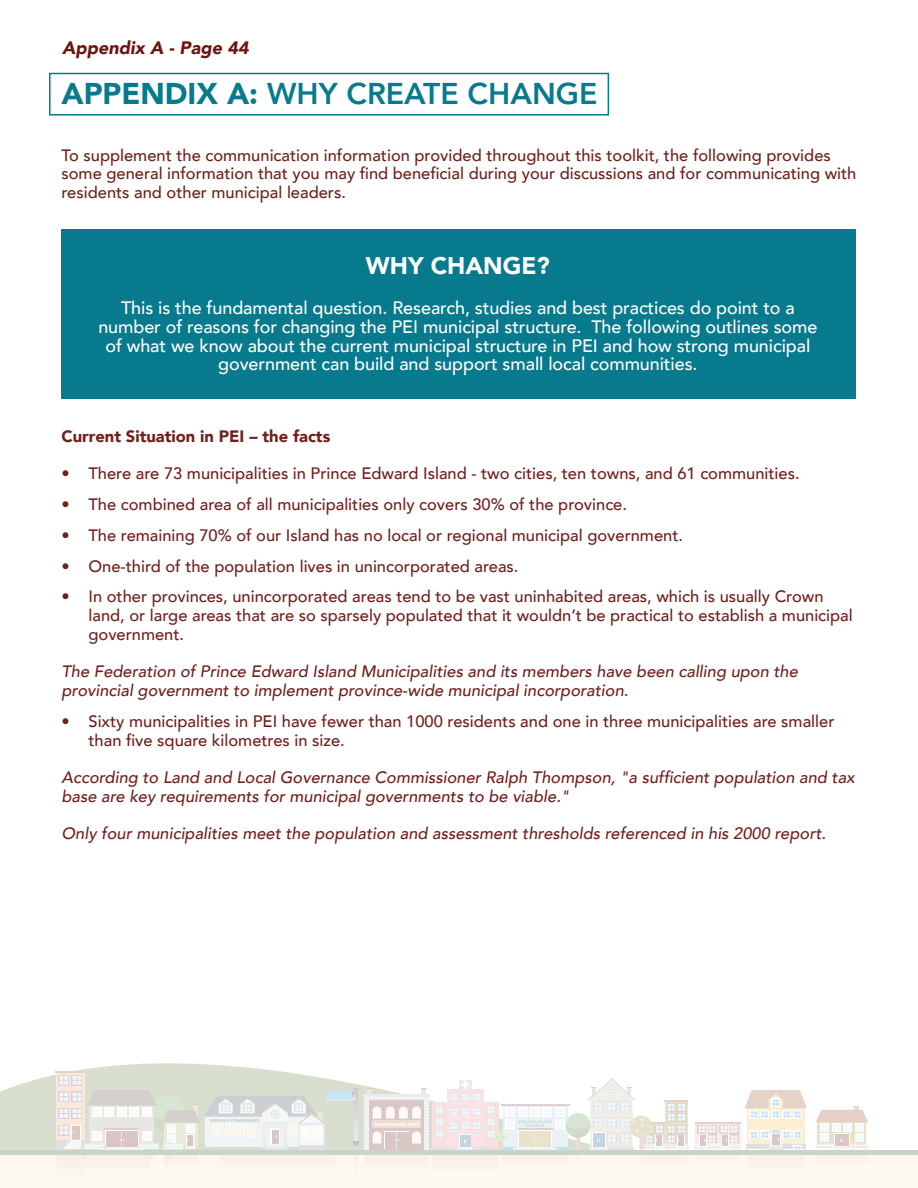
<style>
.page{position:relative;width:918px;height:1188px;background:#fff}
.page>*{position:absolute;margin:0;border:0;box-sizing:border-box;transform-origin:0 0}
.t1{font:800 30px "Avenir";color:#087a8e}
.t2{font:900 24px "Avenir";color:#fff}
.t3{font:500 18px/18.8px "Avenir";letter-spacing:-.005em;color:#fff;text-align:center}
.t4{font:italic 900 18px "Avenir";color:#6d1510}
.t5{font:500 16.5px/18.8px "Avenir";color:#71201d}
.t6{font:italic 500 16.5px/18.8px "Avenir";color:#71201d}
.t7{font:900 16.5px "Avenir";color:#71201d}
.s1{font-weight:900}
</style>
<div class="page">
<svg style="left:0;top:1063px;width:918px;height:88px"></svg>
<div style="left:0;top:1154px;width:918px;height:34px;background:#fdf9ef"></div>
<div style="left:56px;top:1073px;width:29px;height:72px;background:#fce8db"></div>
<hr style="left:55px;top:1071px;width:30px;height:2px;background:#9f4422">
<div style="left:59px;top:1075px;width:10px;height:10px;background:#e1d3d5"></div>
<div style="left:72px;top:1075px;width:10px;height:10px;background:#e1d3d5"></div>
<hr style="left:363px;top:1094px;width:67px;height:2px;background:#aeb6bb">
<svg style="left:814px;top:1106px;width:56px;height:45px"></svg>
<hr style="left:0;top:1151px;width:918px;height:4px;background:#c9d3c9">
<div style="left:62px;top:229px;width:794px;height:169px;background:#087a8e"></div>
<div style="left:49px;top:73px;width:560px;height:43px;border:2px solid #057a8e"></div>
<svg style="left:364px;top:1078px;width:443px;height:78px"></svg>
<svg style="left:55px;top:1076px;width:303px;height:84px"></svg>
<p class="t4" style="left:62px;top:32px;width:188px">Appendix A - Page 44</p>
<h1 class="t1" style="left:62px;top:70px;width:538px"><span class="s1">APPENDIX A:</span> WHY CREATE CHANGE</h1>
<p class="t5" style="left:62px;top:144px;width:797px">To supplement the communication information provided throughout this toolkit, the following provides some general information that you may find beneficial during your discussions and for communicating with residents and other municipal leaders.</p>
<h2 class="t2" style="left:366px;top:245px;width:186px">WHY CHANGE?</h2>
<p class="t3" style="left:98px;top:297px;width:721px">This is the fundamental question. Research, studies and best practices do point to a number of reasons for changing the PEI municipal structure. The following outlines some of what we know about the current municipal structure in PEI and how strong municipal government can build and support small local communities.</p>
<p class="t7" style="left:62px;top:422px;width:270px">Current Situation in PEI – the facts</p>
<p class="t5" style="left:62px;top:463px;width:740px">• There are 73 municipalities in Prince Edward Island - two cities, ten towns, and 61 communities.</p>
<p class="t5" style="left:62px;top:494px;width:567px">• The combined area of all municipalities only covers 30% of the province.</p>
<p class="t5" style="left:62px;top:525px;width:623px">• The remaining 70% of our Island has no local or regional municipal government.</p>
<p class="t5" style="left:62px;top:556px;width:459px">• One-third of the population lives in unincorporated areas.</p>
<p class="t5" style="left:88px;top:586px;width:766px;text-indent:-27px">• In other provinces, unincorporated areas tend to be vast uninhabited areas, which is usually Crown land, or large areas that are so sparsely populated that it wouldn’t be practical to establish a municipal government.</p>
<p class="t6" style="left:62px;top:662px;width:738px">The Federation of Prince Edward Island Municipalities and its members have been calling upon the provincial government to implement province-wide municipal incorporation.</p>
<p class="t5" style="left:88px;top:711px;width:747px;text-indent:-27px">• Sixty municipalities in PEI have fewer than 1000 residents and one in three municipalities are smaller than five square kilometres in size.</p>
<p class="t6" style="left:62px;top:768px;width:795px">According to Land and Local Governance Commissioner Ralph Thompson, "a sufficient population and tax base are key requirements for municipal governments to be viable."</p>
<p class="t6" style="left:62px;top:824px;width:766px">Only four municipalities meet the population and assessment thresholds referenced in his 2000 report.</p>
</div>
